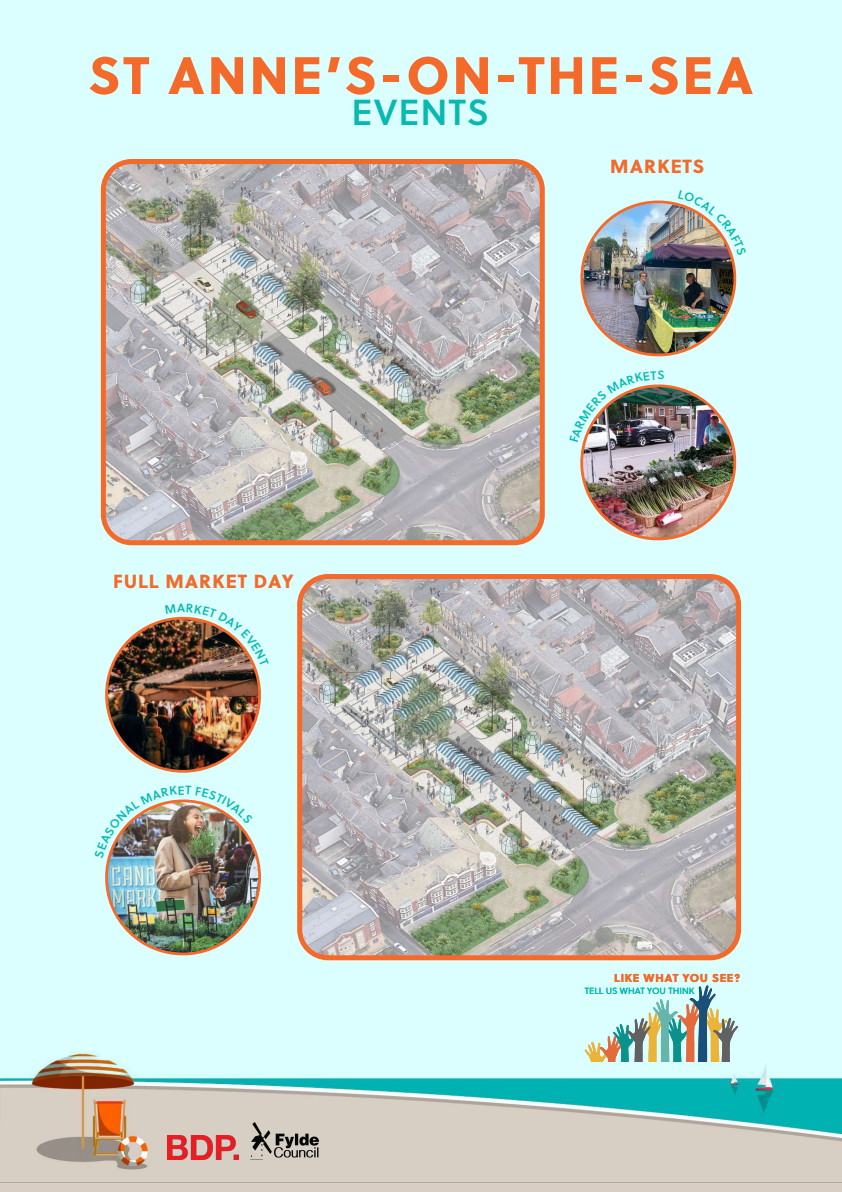
<style>
.page{position:relative;width:842px;height:1192px;background:#fff}
.page>*{position:absolute;margin:0;border:0;box-sizing:border-box;transform-origin:0 0}
.t1{font:52.6px "Soleil Xb";letter-spacing:.05em;color:#f36a2a}
.t2{font:36.15px "Soleil Sb";letter-spacing:.025em;color:#08b9b2}
.t3{font:19px "Soleil Xb";letter-spacing:.05em;color:#f36a2a}
.t4{font:11.5px "Soleil Xb";letter-spacing:.05em;color:#f36a2a}
.t5{font:9px "Soleil Bk";color:#08b9b2}
</style>
<div class="page">
<div style="left:0;top:0;width:842px;height:1077px;background:#dbffff"></div>
<div style="left:0;top:1183px;width:842px;height:9px;background:#d8cec4"></div>
<img style="left:0;top:1051px;width:842px;height:132px">
<img style="left:168px;top:1135px;width:70px;height:24px">
<img style="left:251px;top:1122px;width:68px;height:37px">
<img style="left:107px;top:165px;width:432px;height:374px">
<div style="left:101px;top:159px;width:444px;height:386px;border:5px solid #f36a2a;border-radius:28px"></div>
<img style="left:303px;top:580px;width:432px;height:374px">
<div style="left:297px;top:574px;width:444px;height:386px;border:5px solid #f36a2a;border-radius:28px"></div>
<svg style="left:585px;top:986px;width:153px;height:76px"></svg>
<img style="left:580px;top:384px;width:157px;height:157px">
<img style="left:580px;top:200px;width:157px;height:157px">
<img style="left:105px;top:799px;width:156px;height:157px">
<img style="left:105px;top:616px;width:156px;height:157px">
<h1 class="t1" style="left:89px;top:34px;width:666px">ST ANNE’S-ON-THE-SEA</h1>
<h2 class="t2" style="left:351px;top:84px;width:139px">EVENTS</h2>
<p class="t3" style="left:610px;top:151px;width:96px">MARKETS</p>
<p class="t3" style="left:113px;top:567px;width:182px">FULL MARKET DAY</p>
<p class="t4" style="left:614px;top:969px;width:128px">LIKE WHAT YOU SEE?</p>
<p class="t5" style="left:585px;top:984px;width:111px">TELL US WHAT YOU THINK</p>
</div>
